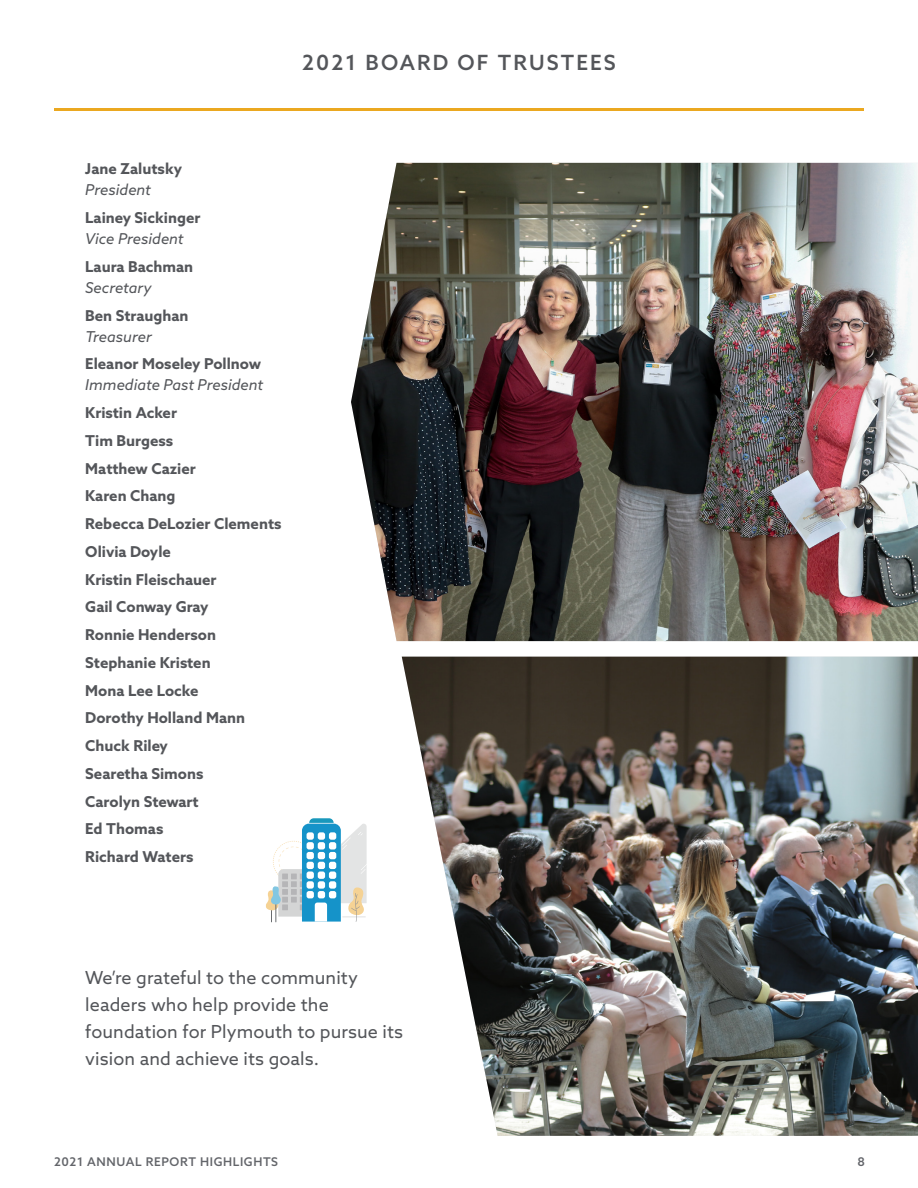
<style>
.page{position:relative;width:918px;height:1188px;background:#fff}
.page>*{position:absolute;margin:0;border:0;box-sizing:border-box;transform-origin:0 0}
.t1{font:500 21px "Azo Sans";letter-spacing:.1em;color:#54565a}
.t2{font:18px/27px "Azo Sans";letter-spacing:.005em;color:#54565a}
.t3{font:700 15px/21px "Azo Sans";color:#54565a}
.t4{font:italic 15px/21px "Azo Sans";color:#54565a}
.t5{font:500 12px "Azo Sans";letter-spacing:.05em;color:#63656a}
.s1{font-weight:400;font-style:italic}
.s2{font-weight:700;font-style:normal}
</style>
<div class="page">
<hr style="left:54px;top:108px;width:810px;height:3px;background:#eba820">
<img style="left:351px;top:163px;width:567px;height:478px">
<img style="left:402px;top:657px;width:516px;height:479px">
<svg style="left:266px;top:818px;width:101px;height:104px"></svg>
<p class="t1" style="left:302px;top:49px;width:315px">2021 BOARD OF TRUSTEES</p>
<p class="t3" style="left:85px;top:158px;width:98px">Jane Zalutsky<br><span class="s1">President</span></p>
<p class="t3" style="left:85px;top:207px;width:117px">Lainey Sickinger<br><span class="s1">Vice President</span></p>
<p class="t3" style="left:85px;top:256px;width:109px">Laura Bachman<br><span class="s1">Secretary</span></p>
<p class="t3" style="left:85px;top:305px;width:105px">Ben Straughan<br><span class="s1">Treasurer</span></p>
<p class="t4" style="left:85px;top:353px;width:179px"><span class="s2">Eleanor Moseley Pollnow<br></span>Immediate Past President</p>
<p class="t3" style="left:85px;top:402px;width:93px">Kristin Acker</p>
<p class="t3" style="left:85px;top:430px;width:90px">Tim Burgess</p>
<p class="t3" style="left:85px;top:458px;width:112px">Matthew Cazier</p>
<p class="t3" style="left:85px;top:485px;width:92px">Karen Chang</p>
<p class="t3" style="left:85px;top:513px;width:198px">Rebecca DeLozier Clements</p>
<p class="t3" style="left:85px;top:541px;width:87px">Olivia Doyle</p>
<p class="t3" style="left:85px;top:569px;width:133px">Kristin Fleischauer</p>
<p class="t3" style="left:85px;top:596px;width:125px">Gail Conway Gray</p>
<p class="t3" style="left:85px;top:624px;width:132px">Ronnie Henderson</p>
<p class="t3" style="left:85px;top:652px;width:127px">Stephanie Kristen</p>
<p class="t3" style="left:85px;top:680px;width:115px">Mona Lee Locke</p>
<p class="t3" style="left:85px;top:707px;width:161px">Dorothy Holland Mann</p>
<p class="t3" style="left:85px;top:735px;width:84px">Chuck Riley</p>
<p class="t3" style="left:85px;top:763px;width:120px">Searetha Simons</p>
<p class="t3" style="left:85px;top:791px;width:115px">Carolyn Stewart</p>
<p class="t3" style="left:85px;top:818px;width:80px">Ed Thomas</p>
<p class="t3" style="left:85px;top:846px;width:110px">Richard Waters</p>
<p class="t2" style="left:85px;top:964px;width:319px">We’re grateful to the community leaders who help provide the foundation for Plymouth to pursue its vision and achieve its goals.</p>
<p class="t5" style="left:54px;top:1154px;width:226px">2021 ANNUAL REPORT HIGHLIGHTS</p>
<p class="t5" style="left:858px;top:1154px;width:9px">8</p>
</div>
